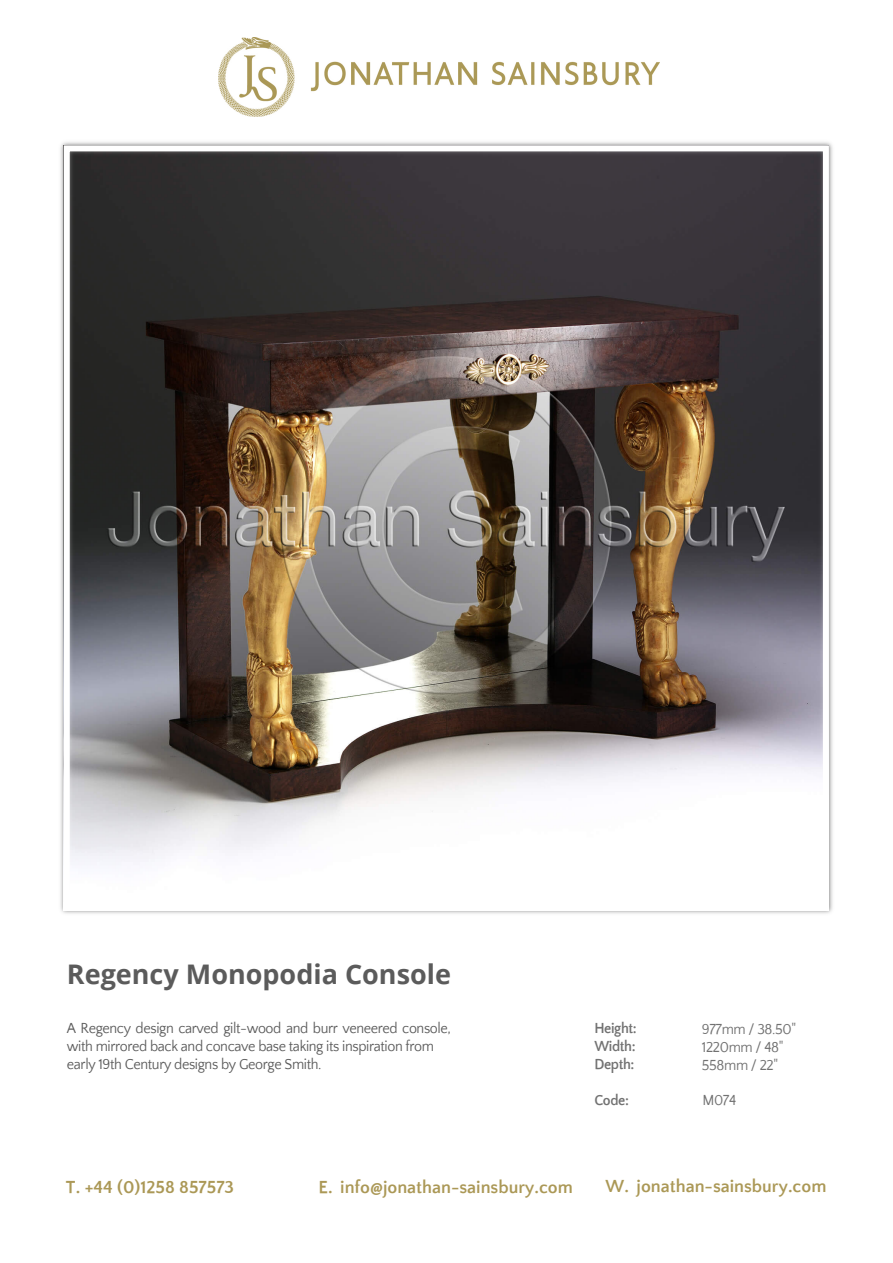
<style>
.page{position:relative;width:893px;height:1263px;background:#fff}
.page>*{position:absolute;margin:0;border:0;box-sizing:border-box;transform-origin:0 0}
.t1{font:700 27px "Open Sans";color:#5b5b5b}
.t2{font:700 18px "Quattrocento Sans";color:#ab9856}
.t3{font:15px/18px "Quattrocento Sans";letter-spacing:-.025em;color:#5b5b5b;scale:.95 1}
.t4{font:15px/18px "Quattrocento Sans";letter-spacing:-.025em;color:#717171;scale:.95 1}
.t5{font:700 15px/18px "Quattrocento Sans";letter-spacing:-.025em;color:#727272;text-align:justify;scale:.95 1}
.t6{font:15px "Quattrocento Sans";color:#727272;scale:.95 1}
</style>
<div class="page">
<img style="left:218px;top:37px;width:442px;height:79px">
<img style="left:60px;top:142px;width:773px;height:772px">
<div style="left:64px;top:145px;width:765px;height:765px;border:6px solid #fff"></div>
<h1 class="t1" style="left:67px;top:955px;width:386px">Regency Monopodia Console</h1>
<p class="t3" style="left:67px;top:1020px;width:406px">A Regency design carved gilt-wood and burr veneered console, with mirrored back and concave base taking its inspiration from early 19th Century designs by George Smith.</p>
<p class="t5" style="left:594px;top:1020px;width:46px">Height:<br>Width:<br>Depth:</p>
<p class="t5" style="left:594px;top:1092px;width:38px">Code:</p>
<p class="t6" style="left:702px;top:1093px;width:37px">M074</p>
<p class="t4" style="left:702px;top:1020px;width:101px">977mm / 38.50"<br>1220mm / 48"<br>558mm / 22"</p>
<p class="t2" style="left:66px;top:1177px;width:170px">T. +44 (0)1258 857573</p>
<p class="t2" style="left:318px;top:1177px;width:256px">E. info@jonathan-sainsbury.com</p>
<p class="t2" style="left:606px;top:1177px;width:222px">W. jonathan-sainsbury.com</p>
</div>
